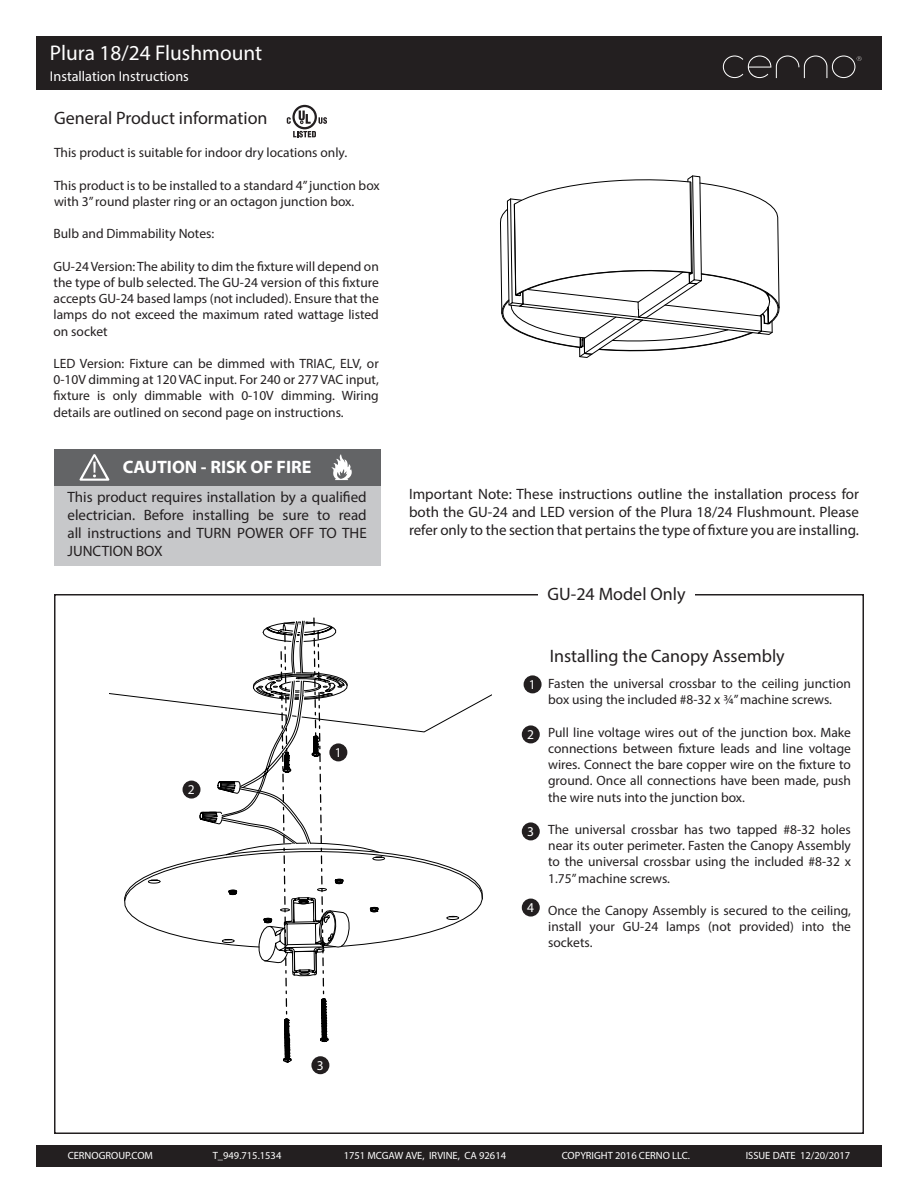
<style>
.page{position:relative;width:918px;height:1188px;background:#fff}
.page>*{position:absolute;margin:0;border:0;box-sizing:border-box;transform-origin:0 0}
.t1{font:21.3px "Myriad Pro";color:#fff}
.t2{font:18px "Myriad Pro";color:#231f20}
.t3{font:700 18px "Myriad Pro";color:#fff}
.t4{font:15px/18px "Myriad Pro";color:#231f20;text-align:justify}
.t5{font:14.25px "Myriad Pro";color:#fff}
.t6{font:13.5px/16.2px "Myriad Pro";color:#231f20;text-align:justify}
.t7{font:13.5px "Myriad Pro";color:#fff}
.t8{font:10.5px "Myriad Pro";color:#fff}
</style>
<div class="page">
<div style="left:36px;top:36px;width:846px;height:54px;background:#231f20"></div>
<svg style="left:723px;top:55px;width:139px;height:23px"></svg>
<div style="left:36px;top:1145px;width:846px;height:21px;background:#231f20"></div>
<svg style="left:293px;top:131px;width:23px;height:7px"></svg>
<svg style="left:319px;top:117px;width:8px;height:7px"></svg>
<svg style="left:292px;top:105px;width:25px;height:24px"></svg>
<svg style="left:295px;top:107px;width:20px;height:20px"></svg>
<svg style="left:299px;top:111px;width:12px;height:13px"></svg>
<svg style="left:287px;top:117px;width:4px;height:7px"></svg>
<div style="left:54px;top:449px;width:326px;height:116px;background:#c7c8ca"></div>
<div style="left:54px;top:449px;width:326px;height:37px;background:#636466"></div>
<svg style="left:331px;top:454px;width:21px;height:26px"></svg>
<svg style="left:79px;top:454px;width:30px;height:27px"></svg>
<div style="left:522px;top:725px;width:18px;height:18px;background:#231f20;border-radius:50%"></div>
<div style="left:524px;top:675px;width:18px;height:18px;background:#231f20;border-radius:50%"></div>
<div style="left:522px;top:822px;width:18px;height:18px;background:#231f20;border-radius:50%"></div>
<svg style="left:500px;top:175px;width:280px;height:183px"></svg>
<div style="left:522px;top:899px;width:18px;height:18px;background:#231f20;border-radius:50%"></div>
<svg style="left:109px;top:617px;width:383px;height:446px"></svg>
<div style="left:329px;top:743px;width:18px;height:18px;background:#231f20;border-radius:50%"></div>
<div style="left:183px;top:781px;width:18px;height:18px;background:#231f20;border-radius:50%"></div>
<div style="left:311px;top:1056px;width:18px;height:18px;background:#231f20;border-radius:50%"></div>
<h1 class="t1" style="left:50px;top:40px;width:214px">Plura 18/24 Flushmount</h1>
<p class="t5" style="left:50px;top:67px;width:140px">Installation Instructions</p>
<p class="t2" style="left:54px;top:107px;width:215px">General Product information</p>
<p class="t6" style="left:54px;top:145px;width:295px">This product is suitable for indoor dry locations only.</p>
<p class="t6" style="left:54px;top:177px;width:327px">This product is to be installed to a standard 4” junction box with 3” round plaster ring or an octagon junction box.</p>
<p class="t6" style="left:54px;top:225px;width:162px">Bulb and Dimmability Notes:</p>
<p class="t6" style="left:54px;top:258px;width:327px">GU-24 Version: The ability to dim the fixture will depend on the type of bulb selected. The GU-24 version of this fixture accepts GU-24 based lamps (not included). Ensure that the lamps do not exceed the maximum rated wattage listed on socket</p>
<p class="t6" style="left:54px;top:355px;width:327px">LED Version: Fixture can be dimmed with TRIAC, ELV, or 0-10V dimming at 120 VAC input. For 240 or 277 VAC input, fixture is only dimmable with 0-10V dimming. Wiring details are outlined on second page on instructions.</p>
<p class="t3" style="left:123px;top:456px;width:190px">CAUTION - RISK OF FIRE</p>
<p class="t4" style="left:68px;top:488px;width:301px">This product requires installation by a qualified electrician. Before installing be sure to read all instructions and TURN POWER OFF TO THE JUNCTION BOX</p>
<p class="t7" style="left:188px;top:782px;width:8px">2</p>
<p class="t7" style="left:335px;top:744px;width:8px">1</p>
<p class="t4" style="left:409px;top:485px;width:452px">Important Note: These instructions outline the installation process for both the GU-24 and LED version of the Plura 18/24 Flushmount. Please refer only to the section that pertains the type of fixture you are installing.</p>
<p class="t2" style="left:548px;top:583px;width:139px">GU-24 Model Only</p>
<p class="t7" style="left:529px;top:676px;width:8px">1</p>
<p class="t7" style="left:527px;top:726px;width:8px">2</p>
<p class="t7" style="left:527px;top:823px;width:8px">3</p>
<p class="t7" style="left:527px;top:900px;width:8px">4</p>
<p class="t2" style="left:550px;top:644px;width:237px">Installing the Canopy Assembly</p>
<p class="t6" style="left:548px;top:675px;width:304px">Fasten the universal crossbar to the ceiling junction box using the included #8-32 x ¾” machine screws.</p>
<p class="t6" style="left:548px;top:724px;width:304px">Pull line voltage wires out of the junction box. Make connections between fixture leads and line voltage wires. Connect the bare copper wire on the fixture to ground. Once all connections have been made, push the wire nuts into the junction box.</p>
<p class="t6" style="left:548px;top:821px;width:304px">The universal crossbar has two tapped #8-32 holes near its outer perimeter. Fasten the Canopy Assembly to the universal crossbar using the included #8-32 x 1.75” machine screws.</p>
<p class="t6" style="left:548px;top:902px;width:304px">Once the Canopy Assembly is secured to the ceiling, install your GU-24 lamps (not provided) into the sockets.</p>
<p class="t7" style="left:317px;top:1057px;width:8px">3</p>
<p class="t8" style="left:68px;top:1149px;width:87px">CERNOGROUP.COM</p>
<p class="t8" style="left:213px;top:1149px;width:70px">T_949.715.1534</p>
<p class="t8" style="left:344px;top:1149px;width:164px">1751 MCGAW AVE, IRVINE, CA 92614</p>
<p class="t8" style="left:562px;top:1149px;width:130px">COPYRIGHT 2016 CERNO LLC.</p>
<p class="t8" style="left:746px;top:1149px;width:106px">ISSUE DATE 12/20/2017</p>
</div>
